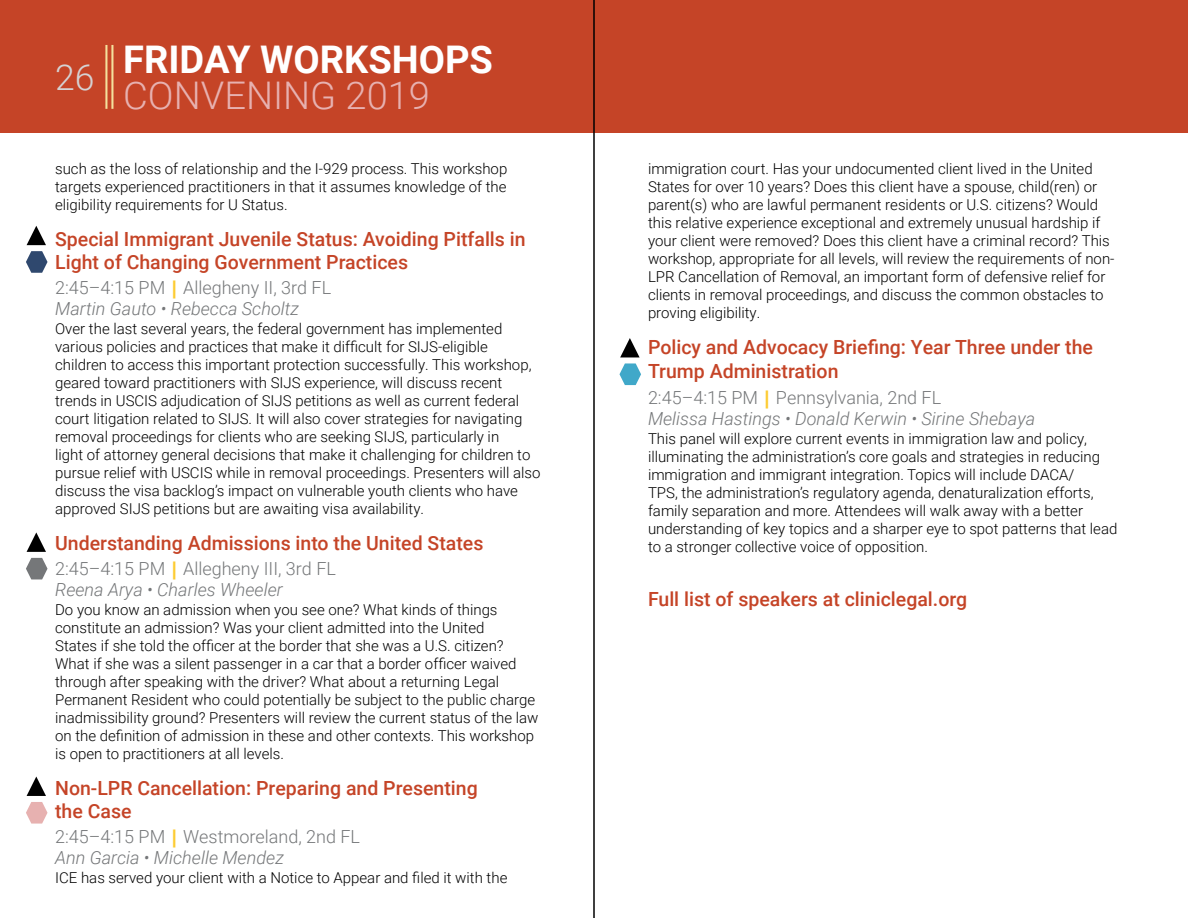
<style>
.page{position:relative;width:1188px;height:918px;background:#fff}
.page>*{position:absolute;margin:0;border:0;box-sizing:border-box;transform-origin:0 0}
.t1{font:700 38.1px "Roboto";color:#fff}
.t2{font:300 38.1px "Roboto";color:#e7b1b0}
.t3{font:300 35.55px "Roboto";color:#d5d2d3}
.t4{font:500 19.5px/22.5px "Roboto";color:#c54427}
.t5{font:300 18px/21px "Roboto";color:#757779}
.t6{font:italic 300 18px/21px "Roboto";color:#757779}
.t7{font:300 15px/18px "Roboto";color:#000}
.s1{font-family:"Futura PT";font-weight:800;color:#fdcc33}
.s2{font-style:italic}
.s3{font-style:normal}
.s4{font-family:"Futura PT";font-weight:800;font-style:normal;color:#fdcc33}
</style>
<div class="page">
<div style="left:0;top:0;width:1188px;height:133px;background:#c54427"></div>
<hr style="left:105px;top:45px;width:2px;height:64px;background:#f4e09d">
<svg style="left:27px;top:226px;width:19px;height:19px"></svg>
<svg style="left:27px;top:532px;width:19px;height:20px"></svg>
<svg style="left:27px;top:777px;width:19px;height:19px"></svg>
<svg style="left:620px;top:338px;width:20px;height:19px"></svg>
<svg style="left:26px;top:558px;width:22px;height:21px"></svg>
<svg style="left:26px;top:251px;width:22px;height:22px"></svg>
<svg style="left:26px;top:802px;width:22px;height:22px"></svg>
<svg style="left:620px;top:363px;width:21px;height:22px"></svg>
<hr style="left:111px;top:45px;width:2px;height:64px;background:#f4e09d">
<hr style="left:593px;top:0;width:2px;height:918px;background:#000">
<h2 class="t3" style="left:55px;top:52px;width:41px">26</h2>
<h1 class="t1" style="left:123px;top:33px;width:371px">FRIDAY WORKSHOPS</h1>
<h1 class="t2" style="left:123px;top:68px;width:308px">CONVENING 2019</h1>
<p class="t7" style="left:55px;top:160px;width:454px;text-align:justify">such as the loss of relationship and the I-929 process. This workshop targets experienced practitioners in that it assumes knowledge of the eligibility requirements for U Status.</p>
<h3 class="t4" style="left:55px;top:228px;width:472px">Special Immigrant Juvenile Status: Avoiding Pitfalls in<br>Light of Changing Government Practices</h3>
<p class="t5" style="left:55px;top:276px;width:278px">2:45–4:15 PM <span class="s1">|</span> Allegheny II, 3rd FL<br><span class="s2">Martin Gauto • Rebecca Scholtz</span></p>
<p class="t7" style="left:55px;top:319px;width:487px">Over the last several years, the federal government has implemented various policies and practices that make it difficult for SIJS-eligible children to access this important protection successfully. This workshop, geared toward practitioners with SIJS experience, will discuss recent trends in USCIS adjudication of SIJS petitions as well as current federal court litigation related to SIJS. It will also cover strategies for navigating removal proceedings for clients who are seeking SIJS, particularly in<br>light of attorney general decisions that make it challenging for children to pursue relief with USCIS while in removal proceedings. Presenters will also discuss the visa backlog’s impact on vulnerable youth clients who have approved SIJS petitions but are awaiting visa availability.</p>
<h3 class="t4" style="left:55px;top:531px;width:430px">Understanding Admissions into the United States</h3>
<p class="t5" style="left:55px;top:558px;width:282px">2:45–4:15 PM <span class="s1">|</span> Allegheny III, 3rd FL<br><span class="s2">Reena Arya • Charles Wheeler</span></p>
<p class="t7" style="left:55px;top:600px;width:485px">Do you know an admission when you see one? What kinds of things constitute an admission? Was your client admitted into the United<br>States if she told the officer at the border that she was a U.S. citizen?<br>What if she was a silent passenger in a car that a border officer waived through after speaking with the driver? What about a returning Legal Permanent Resident who could potentially be subject to the public charge inadmissibility ground? Presenters will review the current status of the law on the definition of admission in these and other contexts. This workshop is open to practitioners at all levels.</p>
<h3 class="t4" style="left:55px;top:776px;width:424px">Non-LPR Cancellation: Preparing and Presenting the Case</h3>
<p class="t5" style="left:55px;top:825px;width:306px">2:45–4:15 PM <span class="s1">|</span> Westmoreland, 2nd FL<br><span class="s2">Ann Garcia • Michelle Mendez</span></p>
<p class="t7" style="left:55px;top:868px;width:454px">ICE has served your client with a Notice to Appear and filed it with the</p>
<p class="t7" style="left:648px;top:160px;width:468px">immigration court. Has your undocumented client lived in the United States for over 10 years? Does this client have a spouse, child(ren) or parent(s) who are lawful permanent residents or U.S. citizens? Would this relative experience exceptional and extremely unusual hardship if your client were removed? Does this client have a criminal record? This workshop, appropriate for all levels, will review the requirements of non-LPR Cancellation of Removal, an important form of defensive relief for clients in removal proceedings, and discuss the common obstacles to proving eligibility.</p>
<h3 class="t4" style="left:648px;top:335px;width:447px;line-height:24px">Policy and Advocacy Briefing: Year Three under the<br>Trump Administration</h3>
<p class="t6" style="left:648px;top:386px;width:389px"><span class="s3">2:45–4:15 PM</span> <span class="s4">|</span> <span class="s3">Pennsylvania, 2nd FL<br></span>Melissa Hastings • Donald Kerwin • Sirine Shebaya</p>
<p class="t7" style="left:648px;top:429px;width:471px">This panel will explore current events in immigration law and policy, illuminating the administration’s core goals and strategies in reducing immigration and immigrant integration. Topics will include DACA/<br>TPS, the administration’s regulatory agenda, denaturalization efforts, family separation and more. Attendees will walk away with a better understanding of key topics and a sharper eye to spot patterns that lead to a stronger collective voice of opposition.</p>
<h3 class="t4" style="left:648px;top:587px;width:321px">Full list of speakers at cliniclegal.org</h3>
</div>
